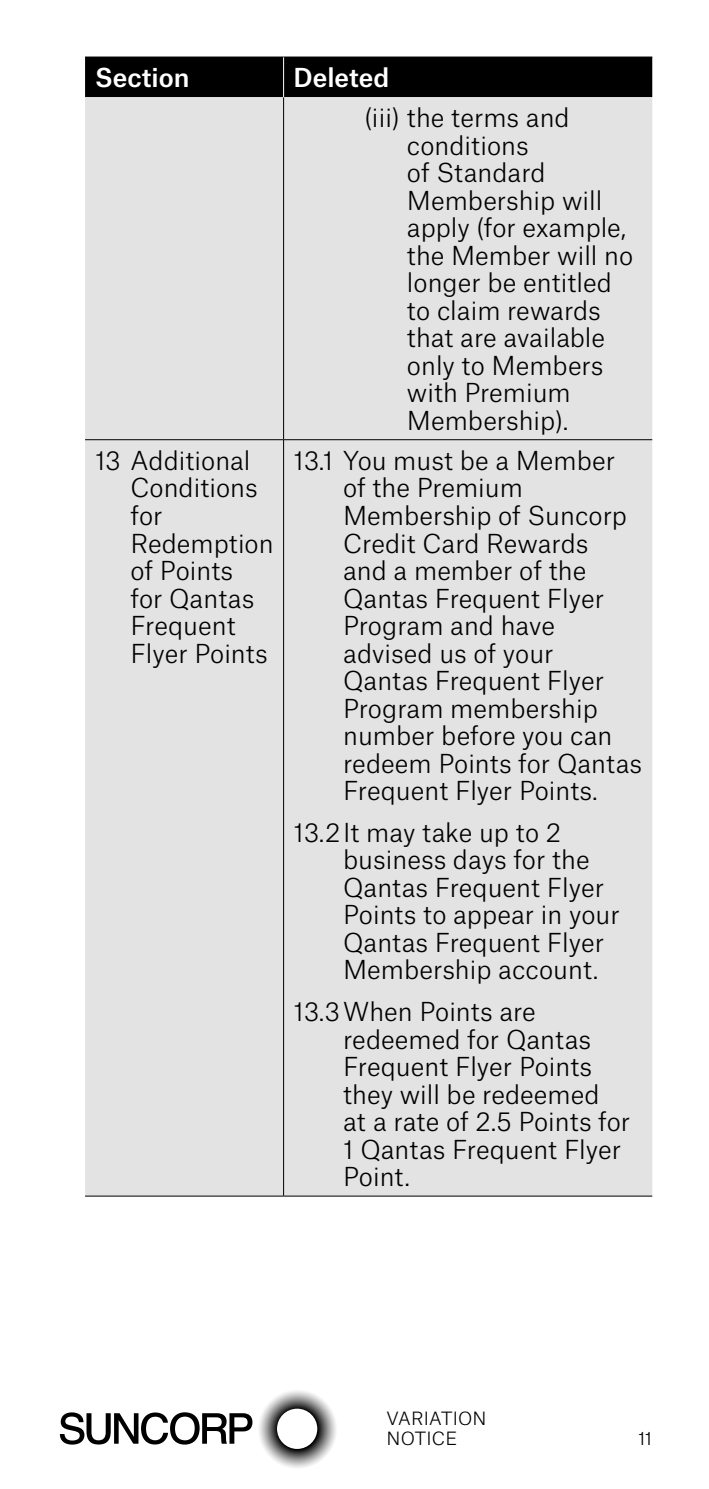
<style>
.page{position:relative;width:709px;height:1489px;background:#fff}
.page>*{position:absolute;margin:0;border:0;box-sizing:border-box;transform-origin:0 0}
.t1{font:300 25px/27.5px "Atlas Grotesk";color:#000}
.t2{font:500 25px "Atlas Grotesk";color:#fff}
.t3{font:300 17.5px/20px "Atlas Grotesk";letter-spacing:.01em;color:#000}
</style>
<div class="page">
<svg style="left:60px;top:1391px;width:276px;height:77px"></svg>
<div style="left:85px;top:58px;width:567px;height:39px;background:#000"></div>
<div style="left:85px;top:97px;width:567px;height:1098px;background:#e3e3e3"></div>
<hr style="left:85px;top:57px;width:198px;height:1px;background:#000">
<hr style="left:283px;top:57px;width:369px;height:1px;background:#000">
<hr style="left:283px;top:97px;width:1px;height:342px;background:#000">
<hr style="left:85px;top:439px;width:198px;height:1px;background:#000">
<hr style="left:283px;top:439px;width:369px;height:1px;background:#000">
<hr style="left:283px;top:440px;width:1px;height:755px;background:#000">
<hr style="left:85px;top:1195px;width:198px;height:1px;background:#000">
<hr style="left:283px;top:1195px;width:369px;height:1px;background:#000">
<hr style="left:283px;top:57px;width:1px;height:40px;background:#fff">
<p class="t2" style="left:95px;top:57px;width:96px">Section</p>
<p class="t2" style="left:293px;top:57px;width:97px">Deleted</p>
<p class="t1" style="left:407px;top:101px;width:228px;text-indent:-43px">(iii) the terms and conditions<br>of Standard<br>Membership will apply (for example, the Member will no longer be entitled to claim rewards that are available only to Members with Premium<br>Membership).</p>
<p class="t1" style="left:130px;top:444px;width:145px;text-indent:-35px">13 Additional<br>Conditions for<br>Redemption of Points<br>for Qantas<br>Frequent<br>Flyer Points</p>
<p class="t1" style="left:343px;top:444px;width:300px;text-indent:-50px">13.1 You must be a Member of the Premium<br>Membership of Suncorp<br>Credit Card Rewards<br>and a member of the<br>Qantas Frequent Flyer<br>Program and have advised us of your<br>Qantas Frequent Flyer<br>Program membership number before you can redeem Points for Qantas<br>Frequent Flyer Points.</p>
<p class="t1" style="left:343px;top:816px;width:278px;text-indent:-50px">13.2It may take up to 2 business days for the<br>Qantas Frequent Flyer<br>Points to appear in your<br>Qantas Frequent Flyer<br>Membership account.</p>
<p class="t1" style="left:343px;top:995px;width:289px;text-indent:-50px">13.3When Points are redeemed for Qantas<br>Frequent Flyer Points they will be redeemed<br>at a rate of 2.5 Points for<br>1 Qantas Frequent Flyer<br>Point.</p>
<p class="t3" style="left:386px;top:1406px;width:102px">VARIATION<br>NOTICE</p>
<p class="t3" style="left:638px;top:1426px;width:16px">11</p>
</div>
